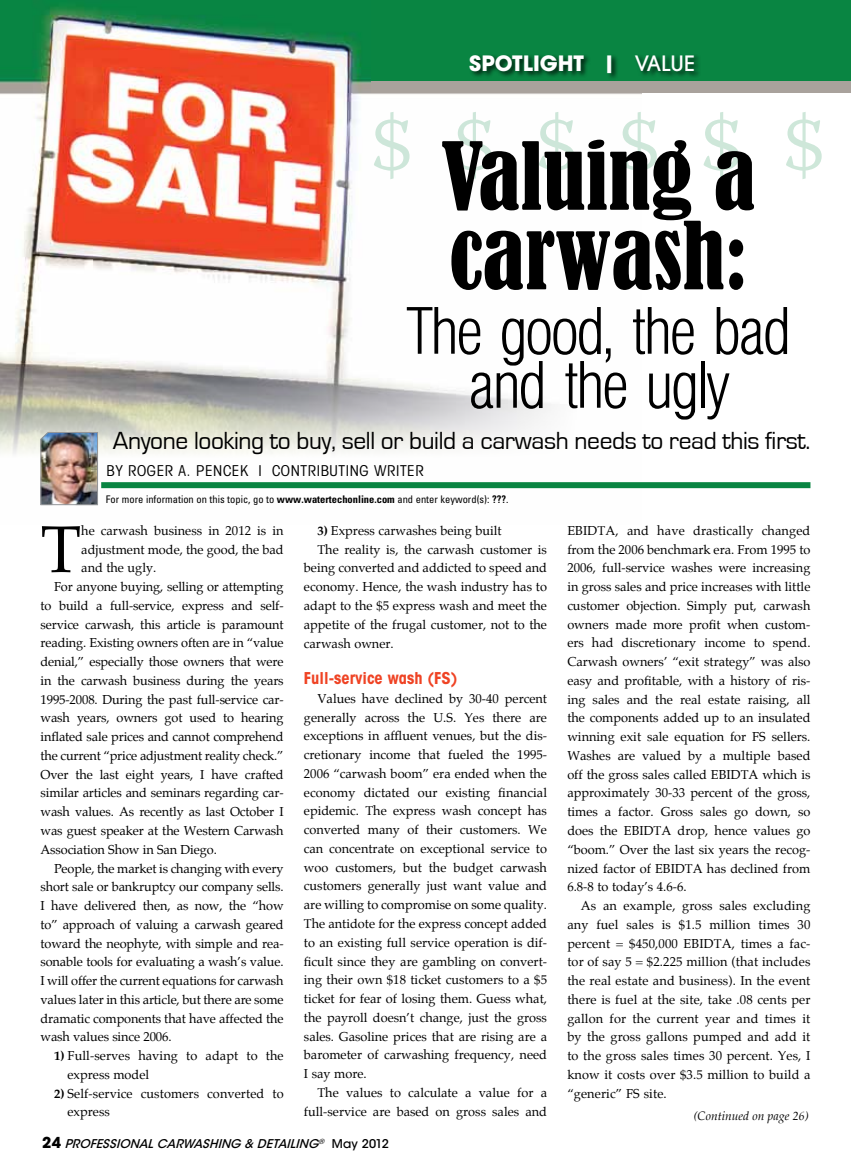
<style>
.page{position:relative;width:851px;height:1175px;background:#fff}
.page>*{position:absolute;margin:0;border:0;box-sizing:border-box;transform-origin:0 0}
.t1{font:condensed 87px/79.5px "Bernard";color:#000}
.t2{font:81px "Warnock Pro Light Capt";color:#098542}
.t3{font:66.45px "Palatino";color:#000}
.t4{font:200 66px/54px "Helten Condensed";color:#000;text-align:center}
.t5{font:25.5px "Eurostile";letter-spacing:-.015em;color:#000}
.t6{font:700 21px "Avant Garde";color:#fff}
.t7{font:700 condensed 16.5px "Avant Garde";color:#ef4324}
.t8{font:condensed 15px "Avant Garde";letter-spacing:.04em;color:#000}
.t9{font:12.75px/18.8px "Palatino";letter-spacing:-.01em;color:#000;text-align:justify}
.t10{font:italic 12px "ITC Avant Garde MM 445 750";color:#000}
.t11{font:italic 12px "Palatino";color:#000}
.t12{font:condensed 10.5px "Univers";color:#000}
.s1{font-weight:500}
.s2{font-weight:700}
.s3{font-family:"Avant Garde";font-weight:700;font-style:normal;font-size:15px}
.s4{font-style:normal}
</style>
<div class="page">
<img style="left:0;top:0;width:641px;height:506px">
<div style="left:371px;top:0;width:479px;height:81px;background:#098542"></div>
<div style="left:371px;top:81px;width:479px;height:12px;background:#a9a29c"></div>
<div style="left:468px;top:54px;width:233px;height:26px;background:#000;opacity:.75"></div>
<img style="left:40px;top:432px;width:58px;height:73px">
<div style="left:101px;top:482px;width:709px;height:6px;background:#098542"></div>
<h3 class="t6" style="left:469px;top:50px;width:227px">Spotlight | <span class="s1">VALUE</span></h3>
<h2 class="t2" style="left:372px;top:96px;width:454px">$ $ $ $ $ $</h2>
<h1 class="t1" style="left:441px;top:138px;width:316px">Valuing a carwash:</h1>
<h3 class="t4" style="left:407px;top:304px;width:384px">The good, the bad and the ugly</h3>
<h3 class="t5" style="left:113px;top:426px;width:699px">Anyone looking to buy, sell or build a carwash needs to read this first.</h3>
<p class="t8" style="left:106px;top:461px;width:317px">BY ROGER A. PENCEK I CONTRIBUTING WRITER</p>
<p class="t12" style="left:106px;top:492px;width:404px">For more information on this topic, go to <span class="s2">www.watertechonline.com</span> and enter keyword(s): <span class="s2">???</span>.</p>
<h3 class="t3" style="left:40px;top:494px;width:42px">T</h3>
<p class="t9" style="left:81px;top:521px;width:204px">he carwash business in 2012 is in</p>
<p class="t9" style="left:81px;top:540px;width:204px">adjustment mode, the good, the bad</p>
<p class="t9" style="left:81px;top:558px;width:77px">and the ugly.</p>
<p class="t9" style="left:54px;top:577px;width:231px">For anyone buying, selling or attempting</p>
<p class="t9" style="left:40px;top:596px;width:244px">to build a full-service, express and self-</p>
<p class="t9" style="left:40px;top:615px;width:245px">service carwash, this article is paramount</p>
<p class="t9" style="left:40px;top:633px;width:245px">reading. Existing owners often are in “value</p>
<p class="t9" style="left:40px;top:652px;width:244px">denial,” especially those owners that were</p>
<p class="t9" style="left:40px;top:671px;width:245px">in the carwash business during the years</p>
<p class="t9" style="left:40px;top:690px;width:244px">1995-2008. During the past full-service car-</p>
<p class="t9" style="left:40px;top:708px;width:244px">wash years, owners got used to hearing</p>
<p class="t9" style="left:40px;top:727px;width:245px">inflated sale prices and cannot comprehend</p>
<p class="t9" style="left:40px;top:746px;width:244px">the current “price adjustment reality check.”</p>
<p class="t9" style="left:40px;top:765px;width:244px">Over the last eight years, I have crafted</p>
<p class="t9" style="left:40px;top:783px;width:244px">similar articles and seminars regarding car-</p>
<p class="t9" style="left:40px;top:802px;width:245px">wash values. As recently as last October I</p>
<p class="t9" style="left:40px;top:821px;width:245px">was guest speaker at the Western Carwash</p>
<p class="t9" style="left:40px;top:840px;width:178px">Association Show in San Diego.</p>
<p class="t9" style="left:54px;top:858px;width:231px">People, the market is changing with every</p>
<p class="t9" style="left:40px;top:877px;width:244px">short sale or bankruptcy our company sells.</p>
<p class="t9" style="left:40px;top:896px;width:244px">I have delivered then, as now, the “how</p>
<p class="t9" style="left:40px;top:915px;width:245px">to” approach of valuing a carwash geared</p>
<p class="t9" style="left:40px;top:933px;width:245px">toward the neophyte, with simple and rea-</p>
<p class="t9" style="left:40px;top:952px;width:244px">sonable tools for evaluating a wash’s value.</p>
<p class="t9" style="left:40px;top:971px;width:245px">I will offer the current equations for carwash</p>
<p class="t9" style="left:40px;top:990px;width:244px">values later in this article, but there are some</p>
<p class="t9" style="left:40px;top:1008px;width:245px">dramatic components that have affected the</p>
<p class="t9" style="left:40px;top:1027px;width:133px">wash values since 2006.</p>
<p class="t9" style="left:68px;top:1046px;width:217px;text-indent:-14px"><span class="s2">1)</span> Full-serves having to adapt to the express model</p>
<p class="t9" style="left:68px;top:1083px;width:217px;text-indent:-14px"><span class="s2">2)</span> Self-service customers converted to express</p>
<p class="t9" style="left:317px;top:521px;width:186px"><span class="s2">3)</span> Express carwashes being built</p>
<p class="t9" style="left:317px;top:540px;width:231px">The reality is, the carwash customer is</p>
<p class="t9" style="left:304px;top:558px;width:245px">being converted and addicted to speed and</p>
<p class="t9" style="left:304px;top:577px;width:244px">economy. Hence, the wash industry has to</p>
<p class="t9" style="left:304px;top:596px;width:245px">adapt to the $5 express wash and meet the</p>
<p class="t9" style="left:304px;top:615px;width:245px">appetite of the frugal customer, not to the</p>
<p class="t9" style="left:304px;top:633px;width:91px">carwash owner.</p>
<p class="t7" style="left:304px;top:667px;width:155px">Full-service wash (FS)</p>
<p class="t9" style="left:304px;top:689px;width:245px;text-indent:14px">Values have declined by 30-40 percent generally across the U.S. Yes there are exceptions in affluent venues, but the dis&shy;cretionary income that fueled the 1995- 2006 “carwash boom” era ended when the economy dictated our existing financial epidemic. The express wash concept has converted many of their customers. We can concentrate on exceptional service to woo customers, but the budget carwash customers generally just want value and are willing to compromise on some quality.<br>The antidote for the express concept added to an existing full service operation is dif&shy;ficult since they are gambling on convert&shy;ing their own $18 ticket customers to a $5 ticket for fear of losing them. Guess what, the payroll doesn’t change, just the gross sales. Gasoline prices that are rising are a barometer of carwashing frequency, need I say more.</p>
<p class="t9" style="left:304px;top:1083px;width:245px;text-align:right">The values to calculate a value for a full-service are based on gross sales and</p>
<p class="t10" style="left:42px;top:1136px;width:348px"><span class="s3">2 4</span> PROFESSIONALCARWASHING &amp; DETAILING<sup>®</sup> <span class="s4">M a y 2 0 1 2</span></p>
<p class="t9" style="left:567px;top:521px;width:245px">EBIDTA, and have drastically changed from the 2006 benchmark era. From 1995 to 2006, full-service washes were increasing in gross sales and price increases with little customer objection. Simply put, carwash owners made more profit when custom&shy;ers had discretionary income to spend.<br>Carwash owners’ “exit strategy” was also easy and profitable, with a history of ris&shy;ing sales and the real estate raising, all the components added up to an insulated winning exit sale equation for FS sellers.<br>Washes are valued by a multiple based off the gross sales called EBIDTA which is approximately 30-33 percent of the gross, times a factor. Gross sales go down, so does the EBIDTA drop, hence values go “boom.” Over the last six years the recog&shy;nized factor of EBIDTA has declined from 6.8-8 to today’s 4.6-6.</p>
<p class="t9" style="left:567px;top:896px;width:245px;text-indent:14px">As an example, gross sales excluding any fuel sales is $1.5 million times 30 percent = $450,000 EBIDTA, times a fac&shy;tor of say 5 = $2.225 million (that includes the real estate and business). In the event there is fuel at the site, take .08 cents per gallon for the current year and times it by the gross gallons pumped and add it to the gross sales times 30 percent. Yes, I know it costs over $3.5 million to build a “generic” FS site.</p>
<p class="t11" style="left:693px;top:1106px;width:117px">(Continued on page 26)</p>
</div>
